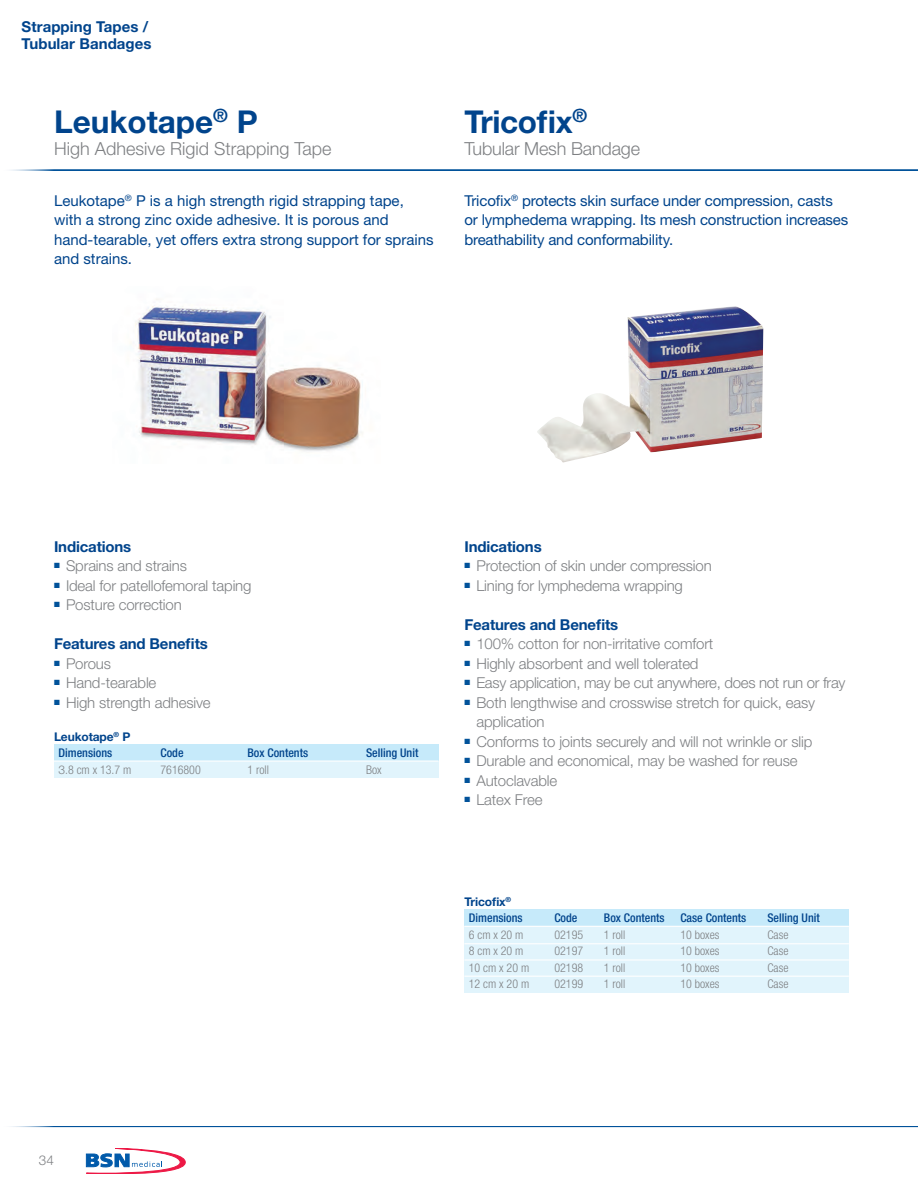
<style>
.page{position:relative;width:918px;height:1188px;background:#fff}
.page>*{position:absolute;margin:0;border:0;box-sizing:border-box;transform-origin:0 0}
.t1{font:700 31.5px "Helvetica Neue";color:#01448c}
.t2{font:300 18px "Helvetica Neue";color:#7e8083}
.t3{font:300 15px/19.5px "Helvetica Neue";letter-spacing:-.01em;color:#7e8083}
.t4{font:15px/19.5px "Helvetica Neue";letter-spacing:-.01em;color:#01448c}
.t5{font:700 15px "Helvetica Neue";letter-spacing:-.01em;color:#01448c}
.t6{font:700 15px "Helvetica Neue LT Std";letter-spacing:.005em;color:#01448c}
.t7{font:300 13.5px "Helvetica Neue";color:#7e8083}
.t8{font:300 condensed 12px "Helvetica Neue";color:#7e8083}
.t9{font:500 condensed 12px "Helvetica Neue";color:#01448c}
.t10{font:700 12px "Helvetica Neue";letter-spacing:-.01em;color:#01448c}
.s1{font-stretch:normal}
</style>
<div class="page">
<hr style="left:0;top:170px;width:918px;height:1px;background:#01529a">
<svg style="left:86px;top:1148px;width:99px;height:26px"></svg>
<hr style="left:0;top:1126px;width:918px;height:1px;background:#01529a">
<img style="left:130px;top:299px;width:233px;height:152px">
<div style="left:54px;top:745px;width:384px;height:16px;background:#c6eafa"></div>
<div style="left:54px;top:761px;width:384px;height:17px;background:#e1f4fc"></div>
<hr style="left:54px;top:760px;width:384px;height:2px;background:#fff">
<img style="left:537px;top:306px;width:226px;height:157px">
<div style="left:464px;top:910px;width:385px;height:16px;background:#c6eafa"></div>
<div style="left:464px;top:926px;width:385px;height:67px;background:#e1f4fc"></div>
<hr style="left:464px;top:943px;width:385px;height:1px;background:#fff">
<hr style="left:464px;top:926px;width:385px;height:1px;background:#fff">
<hr style="left:464px;top:959px;width:385px;height:2px;background:#fff">
<hr style="left:464px;top:976px;width:385px;height:1px;background:#fff">
<p class="t6" style="left:22px;top:18px;width:128px">Strapping Tapes /</p>
<p class="t6" style="left:22px;top:34px;width:132px">Tubular Bandages</p>
<p class="t1" style="left:54px;top:102px;width:205px">Leukotape<sup>®</sup> P</p>
<p class="t2" style="left:54px;top:138px;width:279px">High Adhesive Rigid Strapping Tape</p>
<p class="t4" style="left:54px;top:190px;width:381px">Leukotape<sup>®</sup> P is a high strength rigid strapping tape, with a strong zinc oxide adhesive. It is porous and hand-tearable, yet offers extra strong support for sprains and strains.</p>
<p class="t1" style="left:464px;top:102px;width:124px">Tricofix<sup>®</sup></p>
<p class="t2" style="left:464px;top:138px;width:177px">Tubular Mesh Bandage</p>
<p class="t4" style="left:464px;top:190px;width:385px">Tricofix<sup>®</sup> protects skin surface under compression, casts or lymphedema wrapping. Its mesh construction increases breathability and conformability.</p>
<p class="t5" style="left:54px;top:537px;width:79px">Indications</p>
<p class="t3" style="left:54px;top:556px;width:134px"><sup>■</sup> Sprains and strains</p>
<p class="t3" style="left:54px;top:575px;width:199px"><sup>■</sup> Ideal for patellofemoral taping</p>
<p class="t3" style="left:54px;top:595px;width:129px"><sup>■</sup> Posture correction</p>
<p class="t5" style="left:54px;top:635px;width:155px">Features and Benefits</p>
<p class="t3" style="left:54px;top:653px;width:59px"><sup>■</sup> Porous</p>
<p class="t3" style="left:54px;top:673px;width:104px"><sup>■</sup> Hand-tearable</p>
<p class="t3" style="left:54px;top:692px;width:158px"><sup>■</sup> High strength adhesive</p>
<p class="t10" style="left:54px;top:729px;width:78px">Leukotape<sup>®</sup> P</p>
<p class="t9" style="left:58px;top:746px;width:55px">Dimensions</p>
<p class="t9" style="left:160px;top:746px;width:25px">Code</p>
<p class="t9" style="left:248px;top:746px;width:62px">Box Contents</p>
<p class="t9" style="left:366px;top:746px;width:54px">Selling Unit</p>
<p class="t8" style="left:58px;top:762px;width:74px"><span class="s1">3</span>.8 cm x 13.7 m</p>
<p class="t8" style="left:160px;top:762px;width:42px">7616800</p>
<p class="t8" style="left:248px;top:762px;width:23px">1 roll</p>
<p class="t8" style="left:366px;top:762px;width:17px">Box</p>
<p class="t5" style="left:464px;top:537px;width:79px">Indications</p>
<p class="t3" style="left:464px;top:556px;width:249px"><sup>■</sup> Protection of skin under compression</p>
<p class="t3" style="left:464px;top:575px;width:220px"><sup>■</sup> Lining for lymphedema wrapping</p>
<p class="t5" style="left:464px;top:615px;width:155px">Features and Benefits</p>
<p class="t3" style="left:464px;top:634px;width:251px"><sup>■</sup> 100% cotton for non-irritative comfort</p>
<p class="t3" style="left:464px;top:653px;width:236px"><sup>■</sup> Highly absorbent and well tolerated</p>
<p class="t3" style="left:464px;top:673px;width:383px"><sup>■</sup> Easy application, may be cut anywhere, does not run or fray</p>
<p class="t3" style="left:476px;top:692px;width:340px;text-indent:-12px"><sup>■</sup> Both lengthwise and crosswise stretch for quick, easy application</p>
<p class="t3" style="left:464px;top:731px;width:349px"><sup>■</sup> Conforms to joints securely and will not wrinkle or slip</p>
<p class="t3" style="left:464px;top:751px;width:335px"><sup>■</sup> Durable and economical, may be washed for reuse</p>
<p class="t3" style="left:464px;top:770px;width:94px"><sup>■</sup> Autoclavable</p>
<p class="t3" style="left:464px;top:790px;width:80px"><sup>■</sup> Latex Free</p>
<p class="t10" style="left:464px;top:894px;width:48px">Tricofix<sup>®</sup></p>
<p class="t9" style="left:469px;top:911px;width:55px">Dimensions</p>
<p class="t9" style="left:554px;top:911px;width:25px">Code</p>
<p class="t9" style="left:604px;top:911px;width:62px">Box Contents</p>
<p class="t9" style="left:680px;top:911px;width:67px">Case Contents</p>
<p class="t9" style="left:767px;top:911px;width:54px">Selling Unit</p>
<p class="t8" style="left:469px;top:928px;width:56px">6 cm x 20 m</p>
<p class="t8" style="left:554px;top:928px;width:30px">02195</p>
<p class="t8" style="left:604px;top:928px;width:23px">1 roll</p>
<p class="t8" style="left:680px;top:928px;width:41px">10 boxes</p>
<p class="t8" style="left:767px;top:928px;width:23px">Case</p>
<p class="t8" style="left:469px;top:944px;width:56px">8 cm x 20 m</p>
<p class="t8" style="left:554px;top:944px;width:30px">02197</p>
<p class="t8" style="left:604px;top:944px;width:23px">1 roll</p>
<p class="t8" style="left:680px;top:944px;width:41px">10 boxes</p>
<p class="t8" style="left:767px;top:944px;width:23px">Case</p>
<p class="t8" style="left:469px;top:961px;width:62px">10 cm x 20 m</p>
<p class="t8" style="left:554px;top:961px;width:30px">02198</p>
<p class="t8" style="left:604px;top:961px;width:23px">1 roll</p>
<p class="t8" style="left:680px;top:961px;width:41px">10 boxes</p>
<p class="t8" style="left:767px;top:961px;width:23px">Case</p>
<p class="t8" style="left:469px;top:977px;width:62px">12 cm x 20 m</p>
<p class="t8" style="left:554px;top:977px;width:30px">02199</p>
<p class="t8" style="left:604px;top:977px;width:23px">1 roll</p>
<p class="t8" style="left:680px;top:977px;width:41px">10 boxes</p>
<p class="t8" style="left:767px;top:977px;width:23px">Case</p>
<p class="t7" style="left:39px;top:1152px;width:17px">34</p>
</div>
